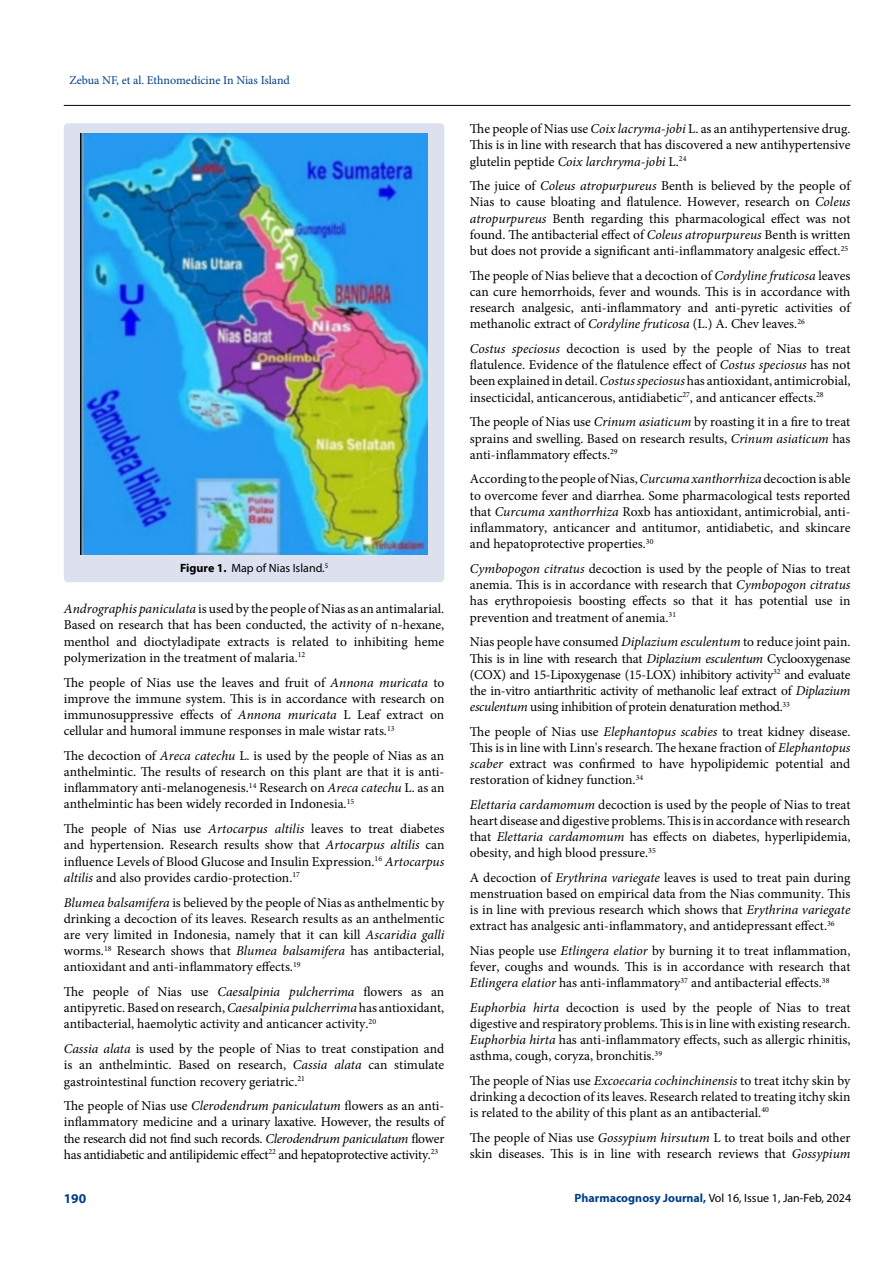
<style>
.page{position:relative;width:893px;height:1263px;background:#fff}
.page>*{position:absolute;margin:0;border:0;box-sizing:border-box;transform-origin:0 0}
.t1{font:13.5px/16.2px "Minion Pro";color:#000;text-align:justify}
.t2{font:700 13.5px "Myriad Pro";color:#003e88}
.t3{font:12px "Myriad Pro";color:#000}
.t4{font:12px "Minion Pro";color:#003e88}
.s1{font-weight:700}
.s2{font-style:italic}
.s3{font-weight:700;color:#003e88}
</style>
<div class="page">
<hr style="left:64px;top:105px;width:786px;height:1px;background:#000">
<div style="left:64px;top:123px;width:380px;height:459px;background:#dde0ef;border-radius:4px"></div>
<img style="left:81px;top:133px;width:347px;height:421px">
<p class="t4" style="left:69px;top:72px;width:222px">Zebua NF, et al. Ethnomedicine In Nias Island</p>
<p class="t3" style="left:180px;top:560px;width:150px"><span class="s1">Figure 1.</span> Map of Nias Island.<sup>5</sup></p>
<p class="t1" style="left:64px;top:601px;width:382px"><span class="s2">Andrographis paniculata</span> is used by the people of Nias as an antimalarial.<br>Based on research that has been conducted, the activity of n-hexane, menthol and dioctyladipate extracts is related to inhibiting heme polymerization in the treatment of malaria.<sup>12</sup></p>
<p class="t1" style="left:64px;top:674px;width:382px">The people of Nias use the leaves and fruit of <span class="s2">Annona muricata</span> to improve the immune system. This is in accordance with research on immunosuppressive effects of <span class="s2">Annona muricata</span> L Leaf extract on cellular and humoral immune responses in male wistar rats.<sup>13</sup></p>
<p class="t1" style="left:64px;top:747px;width:382px">The decoction of <span class="s2">Areca catechu</span> L. is used by the people of Nias as an anthelmintic. The results of research on this plant are that it is anti&shy;inflammatory anti-melanogenesis.<sup>14</sup> Research on <span class="s2">Areca catechu</span> L. as an anthelmintic has been widely recorded in Indonesia.<sup>15</sup></p>
<p class="t1" style="left:64px;top:821px;width:382px">The people of Nias use <span class="s2">Artocarpus altilis</span> leaves to treat diabetes and hypertension. Research results show that <span class="s2">Artocarpus altilis</span> can influence Levels of Blood Glucose and Insulin Expression.<sup>16</sup> <span class="s2">Artocarpus altilis</span> and also provides cardio-protection.<sup>17</sup></p>
<p class="t1" style="left:64px;top:894px;width:382px"><span class="s2">Blumea balsamifera</span> is believed by the people of Nias as anthelmentic by drinking a decoction of its leaves. Research results as an anthelmentic are very limited in Indonesia, namely that it can kill <span class="s2">Ascaridia galli </span>worms.<sup>18</sup> Research shows that <span class="s2">Blumea balsamifera</span> has antibacterial, antioxidant and anti-inflammatory effects.<sup>19</sup></p>
<p class="t1" style="left:64px;top:984px;width:382px">The people of Nias use <span class="s2">Caesalpinia pulcherrima</span> flowers as an antipyretic. Based on research, <span class="s2">Caesalpinia pulcherrima</span> has antioxidant, antibacterial, haemolytic activity and anticancer activity.<sup>20</sup></p>
<p class="t1" style="left:64px;top:1041px;width:382px"><span class="s2">Cassia alata</span> is used by the people of Nias to treat constipation and is an anthelmintic. Based on research, <span class="s2">Cassia alata</span> can stimulate gastrointestinal function recovery geriatric.<sup>21</sup></p>
<p class="t1" style="left:64px;top:1098px;width:382px">The people of Nias use <span class="s2">Clerodendrum paniculatum</span> flowers as an anti&shy;inflammatory medicine and a urinary laxative. However, the results of the research did not find such records. <span class="s2">Clerodendrum paniculatum</span> flower has antidiabetic and antilipidemic effect<sup>22</sup> and hepatoprotective activity.<sup>23</sup></p>
<p class="t1" style="left:470px;top:121px;width:382px">The people of Nias use <span class="s2">Coix lacryma-jobi</span> L. as an antihypertensive drug.<br>This is in line with research that has discovered a new antihypertensive glutelin peptide <span class="s2">Coix larchryma-jobi</span> L.<sup>24</sup></p>
<p class="t1" style="left:470px;top:178px;width:382px">The juice of <span class="s2">Coleus atropurpureus</span> Benth is believed by the people of Nias to cause bloating and flatulence. However, research on <span class="s2">Coleus atropurpureus</span> Benth regarding this pharmacological effect was not found. The antibacterial effect of <span class="s2">Coleus atropurpureus</span> Benth is written but does not provide a significant anti-inflammatory analgesic effect.<sup>25</sup></p>
<p class="t1" style="left:470px;top:267px;width:382px">The people of Nias believe that a decoction of <span class="s2">Cordyline fruticosa</span> leaves can cure hemorrhoids, fever and wounds. This is in accordance with research analgesic, anti-inflammatory and anti-pyretic activities of methanolic extract of <span class="s2">Cordyline fruticosa</span> (L.) A. Chev leaves.<sup>26</sup></p>
<p class="t1" style="left:470px;top:341px;width:382px"><span class="s2">Costus speciosus</span> decoction is used by the people of Nias to treat flatulence. Evidence of the flatulence effect of <span class="s2">Costus speciosus</span> has not been explained in detail. <span class="s2">Costus speciosus</span> has antioxidant, antimicrobial, insecticidal, anticancerous, antidiabetic<sup>27</sup>, and anticancer effects.<sup>28</sup></p>
<p class="t1" style="left:470px;top:414px;width:382px">The people of Nias use <span class="s2">Crinum asiaticum</span> by roasting it in a fire to treat sprains and swelling. Based on research results, <span class="s2">Crinum asiaticum</span> has anti-inflammatory effects.<sup>29</sup></p>
<p class="t1" style="left:470px;top:471px;width:382px">According to the people of Nias, <span class="s2">Curcuma xanthorrhiza</span> decoction is able to overcome fever and diarrhea. Some pharmacological tests reported that <span class="s2">Curcuma xanthorrhiza</span> Roxb has antioxidant, antimicrobial, anti&shy;inflammatory, anticancer and antitumor, antidiabetic, and skincare and hepatoprotective properties.<sup>30</sup></p>
<p class="t1" style="left:470px;top:561px;width:382px"><span class="s2">Cymbopogon citratus</span> decoction is used by the people of Nias to treat anemia. This is in accordance with research that <span class="s2">Cymbopogon citratus </span>has erythropoiesis boosting effects so that it has potential use in prevention and treatment of anemia.<sup>31</sup></p>
<p class="t1" style="left:470px;top:634px;width:382px">Nias people have consumed <span class="s2">Diplazium esculentum</span> to reduce joint pain.<br>This is in line with research that <span class="s2">Diplazium esculentum</span> Cyclooxygenase (COX) and 15-Lipoxygenase (15-LOX) inhibitory activity<sup>32</sup> and evaluate the in-vitro antiarthritic activity of methanolic leaf extract of <span class="s2">Diplazium esculentum</span> using inhibition of protein denaturation method.<sup>33</sup></p>
<p class="t1" style="left:470px;top:723px;width:382px">The people of Nias use <span class="s2">Elephantopus scabies</span> to treat kidney disease.<br>This is in line with Linn's research. The hexane fraction of <span class="s2">Elephantopus scaber</span> extract was confirmed to have hypolipidemic potential and restoration of kidney function.<sup>34</sup></p>
<p class="t1" style="left:470px;top:796px;width:382px"><span class="s2">Elettaria cardamomum</span> decoction is used by the people of Nias to treat heart disease and digestive problems. This is in accordance with research that <span class="s2">Elettaria cardamomum</span> has effects on diabetes, hyperlipidemia, obesity, and high blood pressure.<sup>35</sup></p>
<p class="t1" style="left:470px;top:869px;width:382px">A decoction of <span class="s2">Erythrina variegate</span> leaves is used to treat pain during menstruation based on empirical data from the Nias community. This is in line with previous research which shows that <span class="s2">Erythrina variegate </span>extract has analgesic anti-inflammatory, and antidepressant effect.<sup>36</sup></p>
<p class="t1" style="left:470px;top:942px;width:382px">Nias people use <span class="s2">Etlingera elatior</span> by burning it to treat inflammation, fever, coughs and wounds. This is in accordance with research that <span class="s2">Etlingera elatior</span> has anti-inflammatory<sup>37</sup> and antibacterial effects.<sup>38</sup></p>
<p class="t1" style="left:470px;top:999px;width:382px"><span class="s2">Euphorbia hirta</span> decoction is used by the people of Nias to treat digestive and respiratory problems. This is in line with existing research.<br><span class="s2">Euphorbia hirta</span> has anti-inflammatory effects, such as allergic rhinitis, asthma, cough, coryza, bronchitis.<sup>39</sup></p>
<p class="t1" style="left:470px;top:1072px;width:382px">The people of Nias use <span class="s2">Excoecaria cochinchinensis</span> to treat itchy skin by drinking a decoction of its leaves. Research related to treating itchy skin is related to the ability of this plant as an antibacterial.<sup>40</sup></p>
<p class="t1" style="left:470px;top:1129px;width:382px">The people of Nias use <span class="s2">Gossypium hirsutum</span> L to treat boils and other skin diseases. This is in line with research reviews that <span class="s2">Gossypium</span></p>
<p class="t2" style="left:64px;top:1189px;width:24px">190</p>
<p class="t3" style="left:574px;top:1190px;width:278px"><span class="s3">Pharmacognosy Journal,</span> Vol 16, Issue 1, Jan-Feb, 2024</p>
</div>
